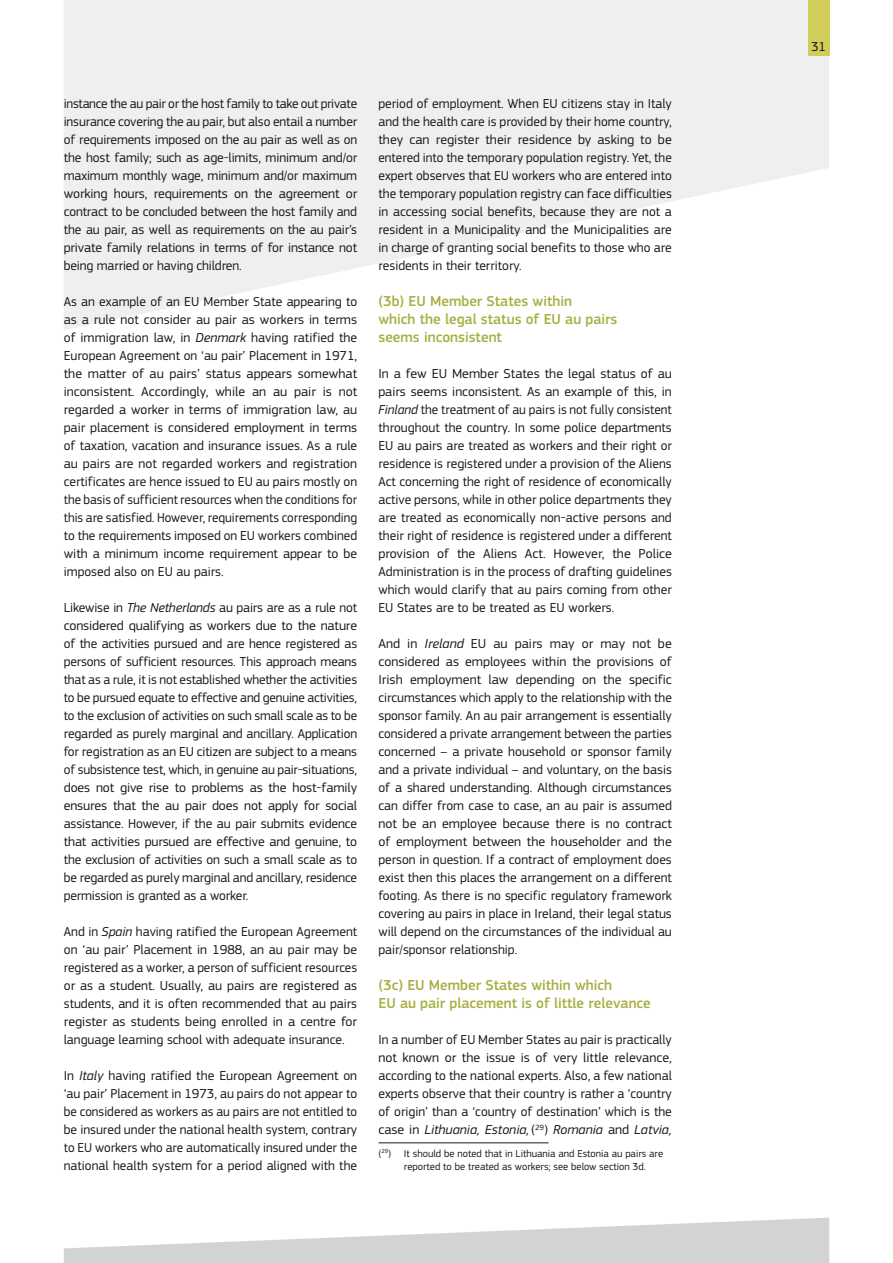
<style>
.page{position:relative;width:893px;height:1263px;background:#fff}
.page>*{position:absolute;margin:0;border:0;box-sizing:border-box;transform-origin:0 0}
.Sous-Titre{font:500 15px/18px "PF Square Sans Pro";color:#a8af43}
.Body{font:13.5px/18px "PF Square Sans Pro";color:#1a1a18;text-align:justify}
.t1{font:10.5px/13.6px "PF Square Sans Pro";color:#1a1a18}
.s1{font-style:italic}
</style>
<div class="page">
<svg style="left:64px;top:1217px;width:765px;height:46px"></svg>
<svg style="left:64px;top:0;width:765px;height:330px;fill:#eeefef"></svg>
<div style="left:808px;top:0;width:21px;height:55px;background:#d0cd5a"></div>
<hr style="left:378px;top:1142px;width:171px;height:1px;background:#1a1a18">
<p class="Body" style="left:64px;top:95px;width:295px">instance the au pair or the host family to take out private insurance covering the au pair, but also entail a number of requirements imposed on the au pair as well as on the host family; such as age-limits, minimum and/or maximum monthly wage, minimum and/or maximum working hours, requirements on the agreement or contract to be concluded between the host family and the au pair, as well as requirements on the au pair’s private family relations in terms of for instance not being married or having children.</p>
<p class="Body" style="left:64px;top:293px;width:295px">As an example of an EU Member State appearing to as a rule not consider au pair as workers in terms of immigration law, in <span class="s1">Denmark</span> having ratified the European Agreement on ‘au pair’ Placement in 1971, the matter of au pairs’ status appears somewhat inconsistent. Accordingly, while an au pair is not regarded a worker in terms of immigration law, au pair placement is considered employment in terms of taxation, vacation and insurance issues. As a rule au pairs are not regarded workers and registration certificates are hence issued to EU au pairs mostly on the basis of sufficient resources when the conditions for this are satisfied. However, requirements corresponding to the requirements imposed on EU workers combined with a minimum income requirement appear to be imposed also on EU au pairs.</p>
<p class="Body" style="left:64px;top:599px;width:295px">Likewise in <span class="s1">The Netherlands</span> au pairs are as a rule not considered qualifying as workers due to the nature of the activities pursued and are hence registered as persons of sufficient resources. This approach means that as a rule, it is not established whether the activities to be pursued equate to effective and genuine activities, to the exclusion of activities on such small scale as to be regarded as purely marginal and ancillary. Application for registration as an EU citizen are subject to a means of subsistence test, which, in genuine au pair-situations, does not give rise to problems as the host-family ensures that the au pair does not apply for social assistance. However, if the au pair submits evidence that activities pursued are effective and genuine, to the exclusion of activities on such a small scale as to be regarded as purely marginal and ancillary, residence permission is granted as a worker.</p>
<p class="Body" style="left:64px;top:923px;width:295px">And in <span class="s1">Spain</span> having ratified the European Agreement on ‘au pair’ Placement in 1988, an au pair may be registered as a worker, a person of sufficient resources or as a student. Usually, au pairs are registered as students, and it is often recommended that au pairs register as students being enrolled in a centre for language learning school with adequate insurance.</p>
<p class="Body" style="left:64px;top:1067px;width:295px">In <span class="s1">Italy</span> having ratified the European Agreement on ‘au pair’ Placement in 1973, au pairs do not appear to be considered as workers as au pairs are not entitled to be insured under the national health system, contrary to EU workers who are automatically insured under the national health system for a period aligned with the</p>
<p class="Body" style="left:378px;top:95px;width:295px">period of employment. When EU citizens stay in Italy and the health care is provided by their home country, they can register their residence by asking to be entered into the temporary population registry. Yet, the expert observes that EU workers who are entered into the temporary population registry can face difficulties in accessing social benefits, because they are not a resident in a Municipality and the Municipalities are in charge of granting social benefits to those who are residents in their territory.</p>
<h4 class="Sous-Titre" style="left:378px;top:292px;width:241px">(3b) EU Member States within<br>which the legal status of EU au pairs seems inconsistent</h4>
<p class="Body" style="left:378px;top:365px;width:295px">In a few EU Member States the legal status of au pairs seems inconsistent. As an example of this, in <span class="s1">Finland</span> the treatment of au pairs is not fully consistent throughout the country. In some police departments EU au pairs are treated as workers and their right or residence is registered under a provision of the Aliens Act concerning the right of residence of economically active persons, while in other police departments they are treated as economically non-active persons and their right of residence is registered under a different provision of the Aliens Act. However, the Police Administration is in the process of drafting guidelines which would clarify that au pairs coming from other EU States are to be treated as EU workers.</p>
<p class="Body" style="left:378px;top:635px;width:295px">And in <span class="s1">Ireland</span> EU au pairs may or may not be considered as employees within the provisions of Irish employment law depending on the specific circumstances which apply to the relationship with the sponsor family. An au pair arrangement is essentially considered a private arrangement between the parties concerned – a private household or sponsor family and a private individual – and voluntary, on the basis of a shared understanding. Although circumstances can differ from case to case, an au pair is assumed not be an employee because there is no contract of employment between the householder and the person in question. If a contract of employment does exist then this places the arrangement on a different footing. As there is no specific regulatory framework covering au pairs in place in Ireland, their legal status will depend on the circumstances of the individual au pair/sponsor relationship.</p>
<h4 class="Sous-Titre" style="left:378px;top:976px;width:274px">(3c) EU Member States within which<br>EU au pair placement is of little relevance</h4>
<p class="Body" style="left:378px;top:1031px;width:295px">In a number of EU Member States au pair is practically not known or the issue is of very little relevance, according to the national experts. Also, a few national experts observe that their country is rather a ‘country of origin’ than a ‘country of destination’ which is the case in <span class="s1">Lithuania, Estonia,</span>(<sup>29</sup>) <span class="s1">Romania</span> and <span class="s1">Latvia,</span></p>
<p class="t1" style="left:404px;top:1146px;width:261px;text-indent:-26px">(<sup>29</sup>) It should be noted that in Lithuania and Estonia au pairs are reported to be treated as workers; see below section 3d.</p>
<p class="Body" style="left:811px;top:38px;width:17px">31</p>
</div>
